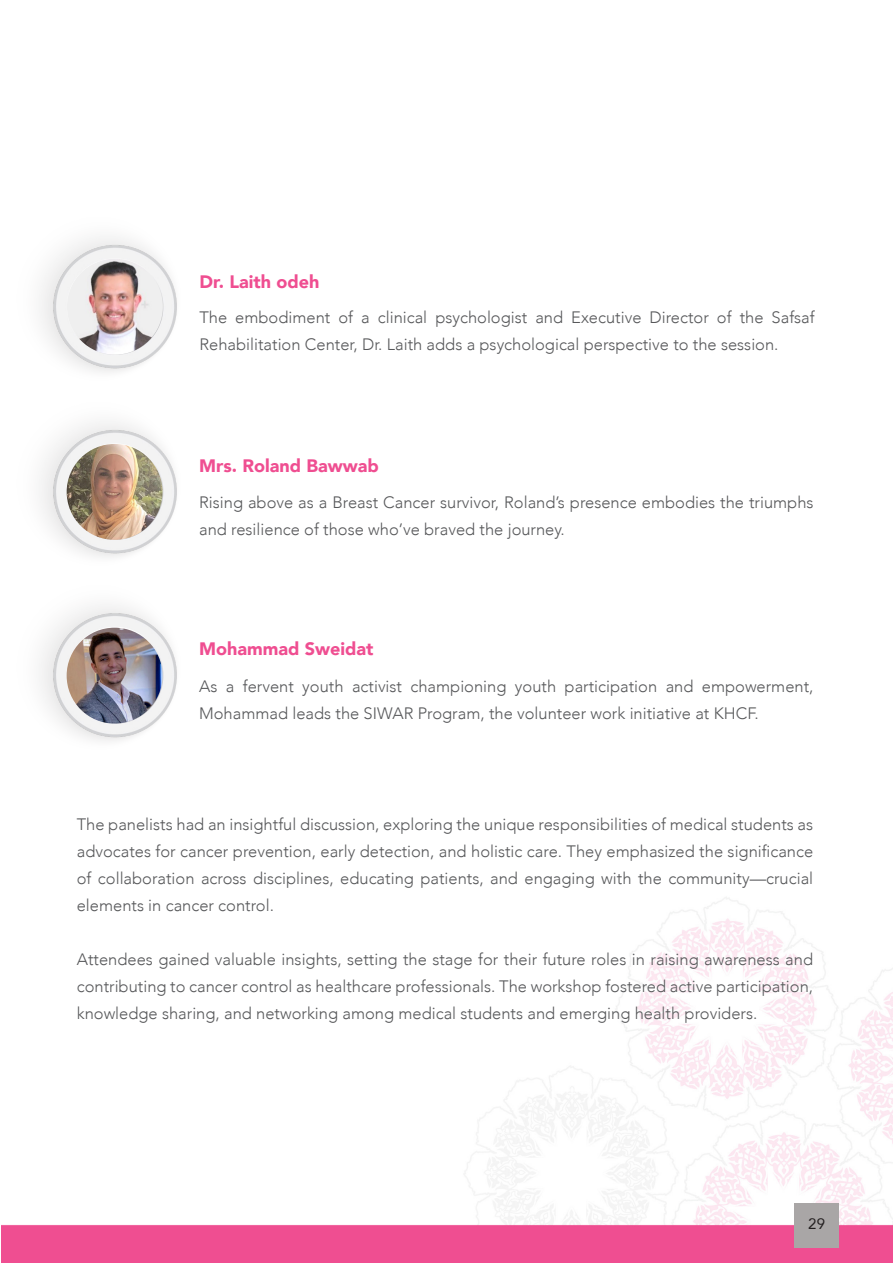
<style>
.page{position:relative;width:893px;height:1263px;background:#fff}
.page>*{position:absolute;margin:0;border:0;box-sizing:border-box;transform-origin:0 0}
.t1{font:900 18px "Avenir";color:#ef4e91}
.t2{font:300 16.5px/27px "Avenir";color:#57585a}
.t3{font:15px "Avenir";color:#231f20}
</style>
<div class="page">
<img style="left:1px;top:897px;width:892px;height:366px">
<div style="left:794px;top:1203px;width:45px;height:44px;background:#a9a6a6"></div>
<img style="left:41px;top:238px;width:136px;height:503px">
<img style="left:67px;top:444px;width:96px;height:96px;border-radius:48px">
<img style="left:67px;top:628px;width:96px;height:95px;border-radius:48px">
<img style="left:67px;top:259px;width:96px;height:96px;border-radius:48px">
<p class="t1" style="left:199px;top:266px;width:121px">Dr. Laith odeh</p>
<p class="t2" style="left:199px;top:304px;width:617px">The embodiment of a clinical psychologist and Executive Director of the Safsaf<br>Rehabilitation Center, Dr. Laith adds a psychological perspective to the session.</p>
<p class="t1" style="left:199px;top:450px;width:181px">Mrs. Roland Bawwab</p>
<p class="t2" style="left:199px;top:489px;width:616px">Rising above as a Breast Cancer survivor, Roland’s presence embodies the triumphs and resilience of those who’ve braved the journey.</p>
<p class="t1" style="left:199px;top:633px;width:176px">Mohammad Sweidat</p>
<p class="t2" style="left:199px;top:673px;width:616px">As a fervent youth activist championing youth participation and empowerment,<br>Mohammad leads the SIWAR Program, the volunteer work initiative at KHCF.</p>
<p class="t2" style="left:77px;top:811px;width:738px;text-align:justify">The panelists had an insightful discussion, exploring the unique responsibilities of medical students as advocates for cancer prevention, early detection, and holistic care. They emphasized the significance of collaboration across disciplines, educating patients, and engaging with the community—crucial elements in cancer control.</p>
<p class="t2" style="left:77px;top:946px;width:738px;text-align:justify">Attendees gained valuable insights, setting the stage for their future roles in raising awareness and contributing to cancer control as healthcare professionals. The workshop fostered active participation, knowledge sharing, and networking among medical students and emerging health providers.</p>
<p class="t3" style="left:808px;top:1212px;width:18px">29</p>
</div>
